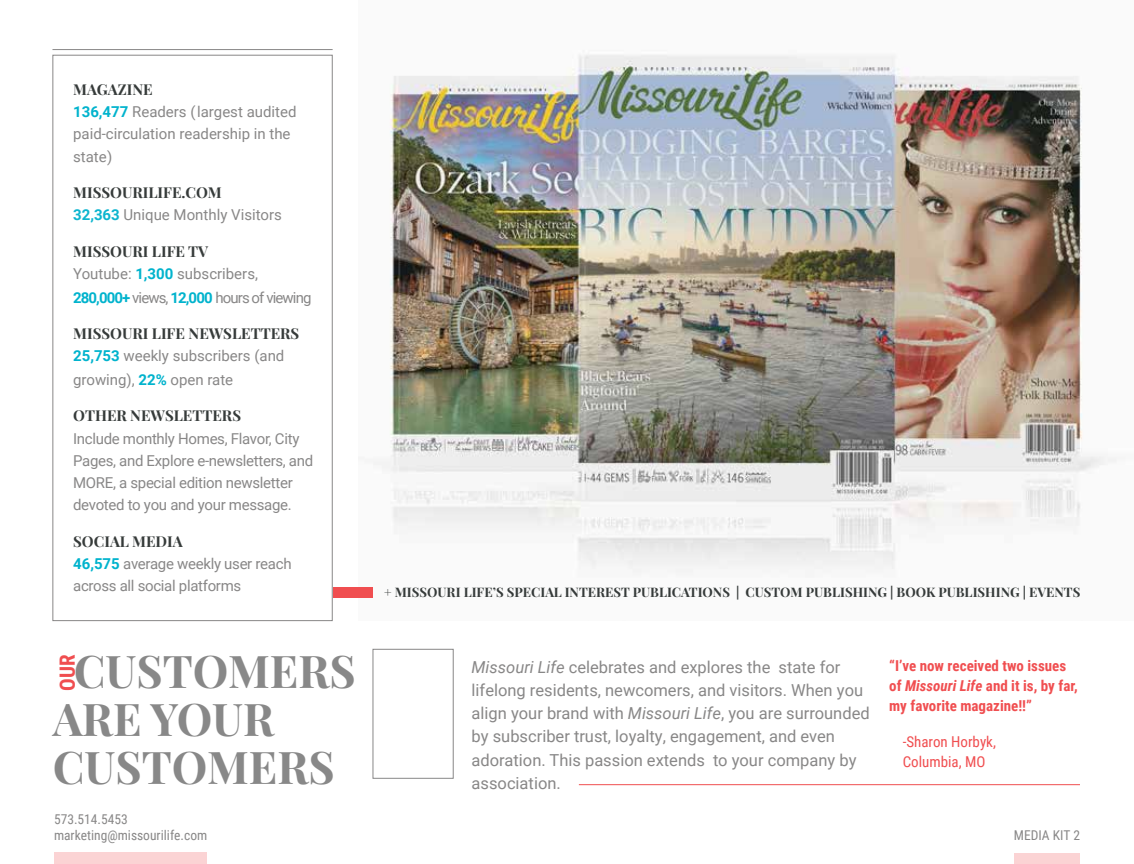
<style>
.page{position:relative;width:1134px;height:864px;background:#fff}
.page>*{position:absolute;margin:0;border:0;box-sizing:border-box;transform-origin:0 0}
.t1{font:700 45px/48px "Playfair Display";color:#888}
.t2{font:700 21px "Roboto Condensed";color:#f04e50}
.t3{font:16.5px/23.2px "Roboto";color:#888787}
.t4{font:15px/22.2px "Roboto";letter-spacing:-.02em;color:#888787}
.t5{font:15px/22.4px "Roboto";color:#888787}
.t6{font:700 15px "Playfair Display";color:#363b3a}
.t7{font:700 15px/20px "Roboto Condensed";color:#f04e50}
.t8{font:15px/19.8px "Roboto Condensed";color:#f04e50}
.t9{font:13.5px/16.2px "Roboto Condensed";color:#888787}
.t10{font:700 13.2px "Playfair Display";color:#363b3a}
.s1{font-weight:700;color:#01b3cd}
.s2{font-weight:700;color:#0db5cf}
.s3{font-style:italic}
</style>
<div class="page">
<div style="left:54px;top:852px;width:152px;height:12px;background:#fbd3d4"></div>
<div style="left:1014px;top:853px;width:66px;height:11px;background:#fbd3d4"></div>
<img style="left:373px;top:54px;width:744px;height:519px">
<div style="left:52px;top:55px;width:281px;height:566px;border:1px solid #888787"></div>
<div style="left:373px;top:649px;width:81px;height:130px;border:1px solid #888787"></div>
<hr style="left:579px;top:784px;width:501px;height:1px;background:#f04e50">
<div style="left:333px;top:587px;width:40px;height:11px;background:#f04e50"></div>
<hr style="left:52px;top:49px;width:281px;height:1px;background:#888787">
<p class="t6" style="left:73px;top:80px;width:81px">MAGAZINE</p>
<p class="t5" style="left:73px;top:100px;width:225px"><span class="s1">136,477</span> Readers (largest audited paid-circulation readership in the state)</p>
<p class="t6" style="left:73px;top:183px;width:150px">MISSOURILIFE.COM</p>
<p class="t5" style="left:73px;top:203px;width:210px"><span class="s2">32,363</span> Unique Monthly Visitors</p>
<p class="t6" style="left:73px;top:242px;width:137px">MISSOURI LIFE TV</p>
<p class="t4" style="left:73px;top:262px;width:240px;line-height:23.2px">Youtube: <span class="s1">1,300</span> subscribers,<br><span class="s1">280,000+</span> views, <span class="s1">12,000</span> hours of viewing</p>
<p class="t6" style="left:73px;top:324px;width:228px">MISSOURI LIFE NEWSLETTERS</p>
<p class="t5" style="left:73px;top:344px;width:213px;line-height:23.2px"><span class="s1">25,753</span> weekly subscribers (and growing), <span class="s1">22%</span> open rate</p>
<p class="t6" style="left:73px;top:406px;width:169px">OTHER NEWSLETTERS</p>
<p class="t4" style="left:73px;top:427px;width:242px">Include monthly Homes, Flavor, City Pages, and Explore e-newsletters, and MORE, a special edition newsletter devoted to you and your message.</p>
<p class="t6" style="left:73px;top:532px;width:111px">SOCIAL MEDIA</p>
<p class="t4" style="left:73px;top:552px;width:220px"><span class="s1">46,575</span> average weekly user reach across all social platforms</p>
<p class="t10" style="left:384px;top:584px;width:698px">+ MISSOURI LIFE’S SPECIAL INTEREST PUBLICATIONS | CUSTOM PUBLISHING | BOOK PUBLISHING | EVENTS</p>
<p class="t2" style="left:53px;top:691px;width:38px;rotate:-90deg">OUR</p>
<p class="t3" style="left:472px;top:654px;width:400px"><span class="s3">Missouri Life</span> celebrates and explores the state for lifelong residents, newcomers, and visitors. When you align your brand with <span class="s3">Missouri Life</span>, you are surrounded by subscriber trust, loyalty, engagement, and even adoration. This passion extends to your company by association.</p>
<h1 class="t1" style="left:53px;top:647px;width:305px;text-indent:21px">CUSTOMERS<br>ARE YOUR<br>CUSTOMERS</h1>
<p class="t9" style="left:54px;top:811px;width:155px">573.514.5453 marketing@missourilife.com</p>
<p class="t7" style="left:889px;top:655px;width:190px">“I’ve now received two issues of <span class="s3">Missouri Life</span> and it is, by far, my favorite magazine!!”</p>
<p class="t8" style="left:903px;top:731px;width:95px">-Sharon Horbyk,<br>Columbia, MO</p>
<p class="t9" style="left:1014px;top:827px;width:68px">MEDIA KIT 2</p>
</div>
